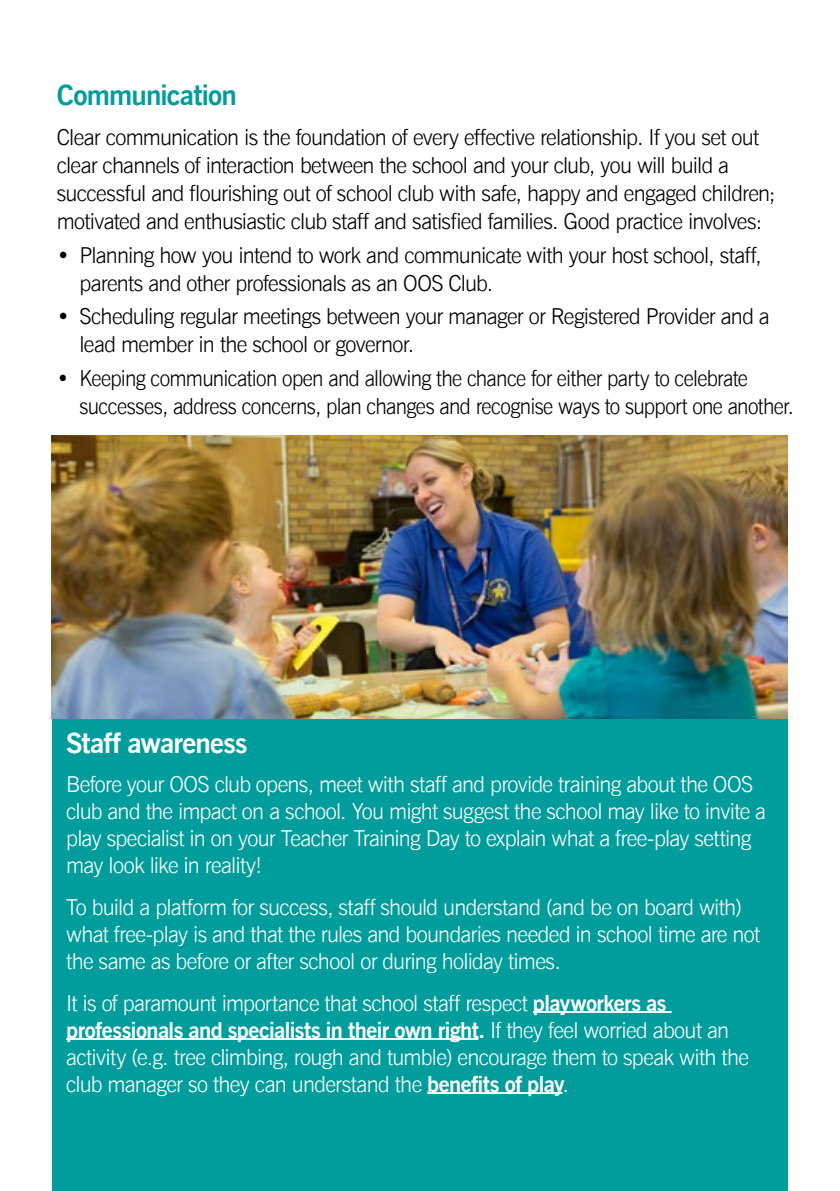
<style>
.page{position:relative;width:840px;height:1191px;background:#fff}
.page>*{position:absolute;margin:0;border:0;box-sizing:border-box;transform-origin:0 0}
.LCC_Body_text{font:700 28px "News Gothic BT";letter-spacing:-.025em;color:#fff}
.LCC_Body_text-2{font:700 28px "News Gothic BT";letter-spacing:-.03em;color:#009d9c}
.LCC_Body_text-3{font:300 22px/27px "News Gothic BT";letter-spacing:-.03em;color:#fff}
.LCC_Body_text-4{font:300 22px/28px "News Gothic BT";letter-spacing:-.03em;color:#000}
.LCC_Body_text-5{font:300 22px/28px "News Gothic BT";letter-spacing:-.03em;color:#000;scale:.95 1}
.s1{font-weight:700}
</style>
<div class="page">
<div style="left:52px;top:702px;width:735px;height:489px;background:#009d9c"></div>
<hr style="left:532px;top:1011px;width:139px;height:2px;background:#fff">
<hr style="left:66px;top:1038px;width:412px;height:2px;background:#fff">
<hr style="left:427px;top:1092px;width:135px;height:2px;background:#fff">
<img style="left:51px;top:435px;width:735px;height:284px">
<p class="LCC_Body_text-2" style="left:57px;top:78px;width:182px">Communication</p>
<p class="LCC_Body_text-4" style="left:57px;top:123px;width:719px">Clear communication is the foundation of every effective relationship. If you set out clear channels of interaction between the school and your club, you will build a successful and flourishing out of school club with safe, happy and engaged children; motivated and enthusiastic club staff and satisfied families. Good practice involves:</p>
<p class="LCC_Body_text-4" style="left:79px;top:240px;width:683px;text-indent:-23px">• Planning how you intend to work and communicate with your host school, staff, parents and other professionals as an OOS Club.</p>
<p class="LCC_Body_text-4" style="left:79px;top:302px;width:691px;text-indent:-23px">• Scheduling regular meetings between your manager or Registered Provider and a lead member in the school or governor.</p>
<p class="LCC_Body_text-5" style="left:79px;top:364px;width:753px;text-indent:-23px">• Keeping communication open and allowing the chance for either party to celebrate successes, address concerns, plan changes and recognise ways to support one another.</p>
<p class="LCC_Body_text" style="left:66px;top:726px;width:183px">Staff awareness</p>
<p class="LCC_Body_text-3" style="left:66px;top:770px;width:701px">Before your OOS club opens, meet with staff and provide training about the OOS club and the impact on a school. You might suggest the school may like to invite a play specialist in on your Teacher Training Day to explain what a free-play setting may look like in reality!</p>
<p class="LCC_Body_text-3" style="left:66px;top:893px;width:695px">To build a platform for success, staff should understand (and be on board with) what free-play is and that the rules and boundaries needed in school time are not the same as before or after school or during holiday times.</p>
<p class="LCC_Body_text-3" style="left:66px;top:989px;width:684px">It is of paramount importance that school staff respect <span class="s1">playworkers as professionals and specialists in their own right.</span> If they feel worried about an activity (e.g. tree climbing, rough and tumble) encourage them to speak with the club manager so they can understand the <span class="s1">benefits of play</span>.</p>
</div>
